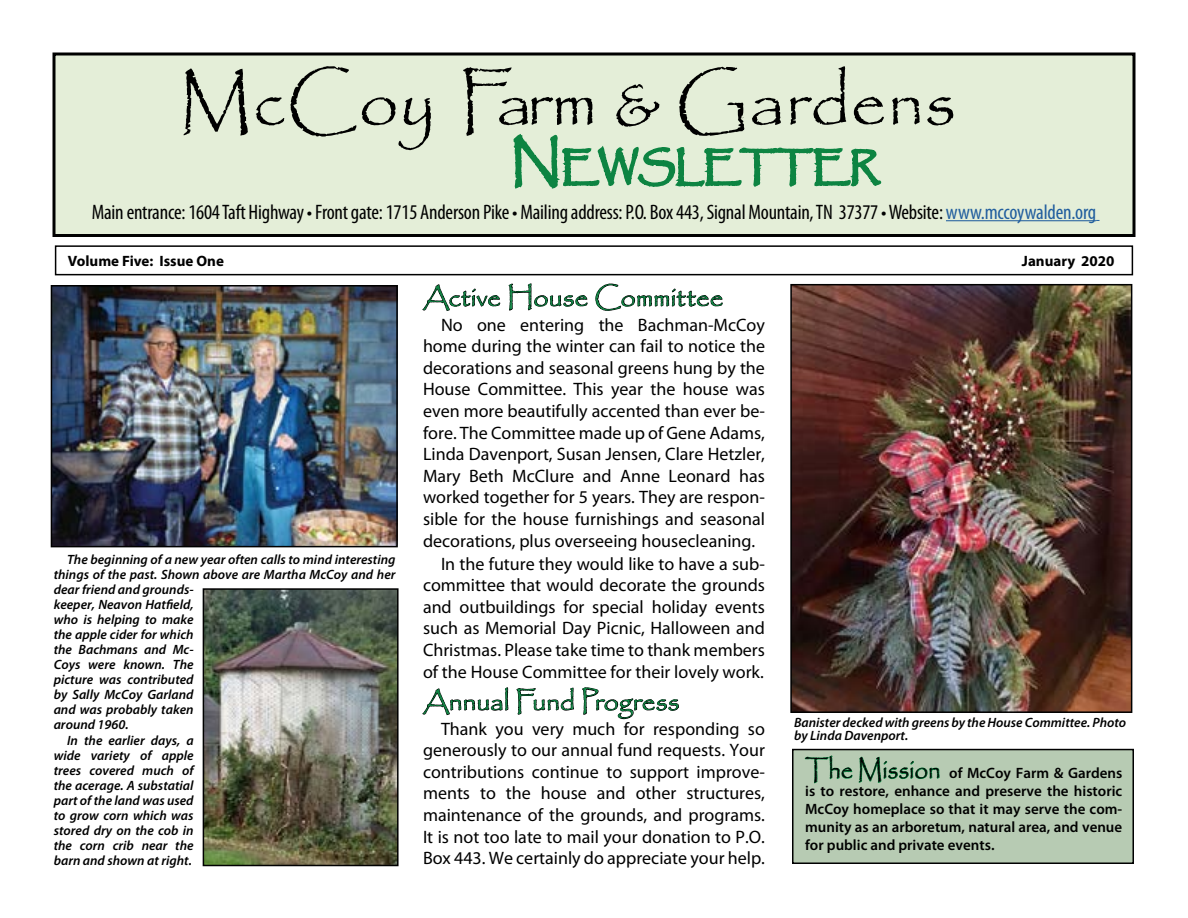
<style>
.page{position:relative;width:1188px;height:918px;background:#fff}
.page>*{position:absolute;margin:0;border:0;box-sizing:border-box;transform-origin:0 0}
.t1{font:72px "Papyrus";color:#000}
.t2{font:27px "Papyrus";color:#0d8442}
.t3{font:condensed 21px "Myriad Pro";letter-spacing:-.01em;color:#000}
.t4{font:18px/21.6px "Myriad Pro";color:#000;text-align:justify}
.t5{font:600 15px/18px "Myriad Pro";color:#000;text-align:justify}
.t6{font:700 15px "Myriad Pro";color:#000}
.t7{font:italic 600 13.5px/15px "Myriad Pro";color:#000}
.s1{color:#215e9e}
.s2{font-family:"Papyrus";font-weight:400;font-size:27px}
</style>
<div class="page">
<svg style="left:422px;top:284px;width:78px;height:27px"></svg>
<svg style="left:508px;top:275px;width:80px;height:36px"></svg>
<svg style="left:595px;top:283px;width:128px;height:28px"></svg>
<svg style="left:422px;top:687px;width:87px;height:28px"></svg>
<svg style="left:516px;top:687px;width:58px;height:28px"></svg>
<svg style="left:582px;top:687px;width:97px;height:33px"></svg>
<div style="left:793px;top:750px;width:340px;height:113px;background:#b7cbb3"></div>
<div style="left:792px;top:749px;width:342px;height:115px;border:2px solid #000"></div>
<div style="left:54px;top:54px;width:1080px;height:182px;background:#e4eed8"></div>
<hr style="left:946px;top:220px;width:150px;height:1px;background:#215e9e">
<svg style="left:513px;top:134px;width:369px;height:55px"></svg>
<div style="left:52px;top:52px;width:1084px;height:185px;border:3px solid #000"></div>
<div style="left:55px;top:245px;width:1078px;height:30px;border:2px solid #000"></div>
<svg style="left:804px;top:755px;width:136px;height:29px"></svg>
<img style="left:54px;top:288px;width:341px;height:256px">
<div style="left:51px;top:285px;width:347px;height:262px;border:2px solid #000"></div>
<img style="left:206px;top:591px;width:190px;height:272px">
<div style="left:203px;top:588px;width:196px;height:278px;border:2px solid #000"></div>
<img style="left:793px;top:287px;width:336px;height:423px">
<div style="left:790px;top:284px;width:342px;height:429px;border:2px solid #000"></div>
<h1 class="t1" style="left:178px;top:58px;width:780px">McCoy Farm &amp; Gardens</h1>
<p class="t3" style="left:92px;top:199px;width:1006px">Main entrance: 1604 Taft Highway • Front gate: 1715 Anderson Pike • Mailing address: P.O. Box 443, Signal Mountain, TN 37377 • Website: <span class="s1">www.mccoywalden.org</span></p>
<p class="t6" style="left:68px;top:251px;width:158px">Volume Five: Issue One</p>
<p class="t6" style="left:1022px;top:251px;width:94px">January 2020</p>
<p class="t7" style="left:54px;top:551px;width:343px;text-indent:14px">The beginning of a new year often calls to mind interesting things of the past. Shown above are Martha McCoy and her dear friend and grounds-<br>keeper, Neavon Hatfield,<br>who is helping to make<br>the apple cider for which<br>the Bachmans and Mc-<br>Coys were known. The<br>picture was contributed<br>by Sally McCoy Garland<br>and was probably taken<br>around 1960.</p>
<p class="t7" style="left:54px;top:733px;width:141px;text-align:justify;text-indent:14px">In the earlier days, a wide variety of apple trees covered much of the acerage. A substatial part of the land was used to grow corn which was stored dry on the cob in the corn crib near the barn and shown at right.</p>
<h2 class="t2" style="left:423px;top:281px;width:302px">Active House Committee</h2>
<p class="t4" style="left:441px;top:313px;width:325px">No one entering the Bachman-McCoy</p>
<p class="t4" style="left:423px;top:335px;width:344px">home during the winter can fail to notice the</p>
<p class="t4" style="left:423px;top:357px;width:343px">decorations and seasonal greens hung by the</p>
<p class="t4" style="left:423px;top:378px;width:344px">House Committee. This year the house was</p>
<p class="t4" style="left:423px;top:400px;width:343px">even more beautifully accented than ever be-</p>
<p class="t4" style="left:423px;top:421px;width:344px">fore. The Committee made up of Gene Adams,</p>
<p class="t4" style="left:423px;top:443px;width:344px">Linda Davenport, Susan Jensen, Clare Hetzler,</p>
<p class="t4" style="left:423px;top:465px;width:343px">Mary Beth McClure and Anne Leonard has</p>
<p class="t4" style="left:423px;top:486px;width:343px">worked together for 5 years. They are respon-</p>
<p class="t4" style="left:423px;top:508px;width:344px">sible for the house furnishings and seasonal</p>
<p class="t4" style="left:423px;top:529px;width:334px">decorations, plus overseeing housecleaning.</p>
<p class="t4" style="left:441px;top:553px;width:326px">In the future they would like to have a sub-</p>
<p class="t4" style="left:423px;top:574px;width:343px">committee that would decorate the grounds</p>
<p class="t4" style="left:423px;top:596px;width:344px">and outbuildings for special holiday events</p>
<p class="t4" style="left:423px;top:617px;width:343px">such as Memorial Day Picnic, Halloween and</p>
<p class="t4" style="left:423px;top:639px;width:343px">Christmas. Please take time to thank members</p>
<p class="t4" style="left:423px;top:661px;width:342px">of the House Committee for their lovely work.</p>
<h2 class="t2" style="left:423px;top:685px;width:258px">Annual Fund Progress</h2>
<p class="t4" style="left:423px;top:718px;width:344px;text-indent:18px">Thank you very much for responding so generously to our annual fund requests. Your contributions continue to support improve&shy;ments to the house and other structures, maintenance of the grounds, and programs.<br>It is not too late to mail your donation to P.O.<br>Box 443. We certainly do appreciate your help.</p>
<p class="t7" style="left:794px;top:715px;width:334px;line-height:13.5px">Banister decked with greens by the House Committee. Photo by Linda Davenport.</p>
<p class="t5" style="left:805px;top:764px;width:319px"><span class="s2">The Mission</span> of McCoy Farm &amp; Gardens is to restore, enhance and preserve the historic McCoy homeplace so that it may serve the com&shy;munity as an arboretum, natural area, and venue for public and private events.</p>
</div>
